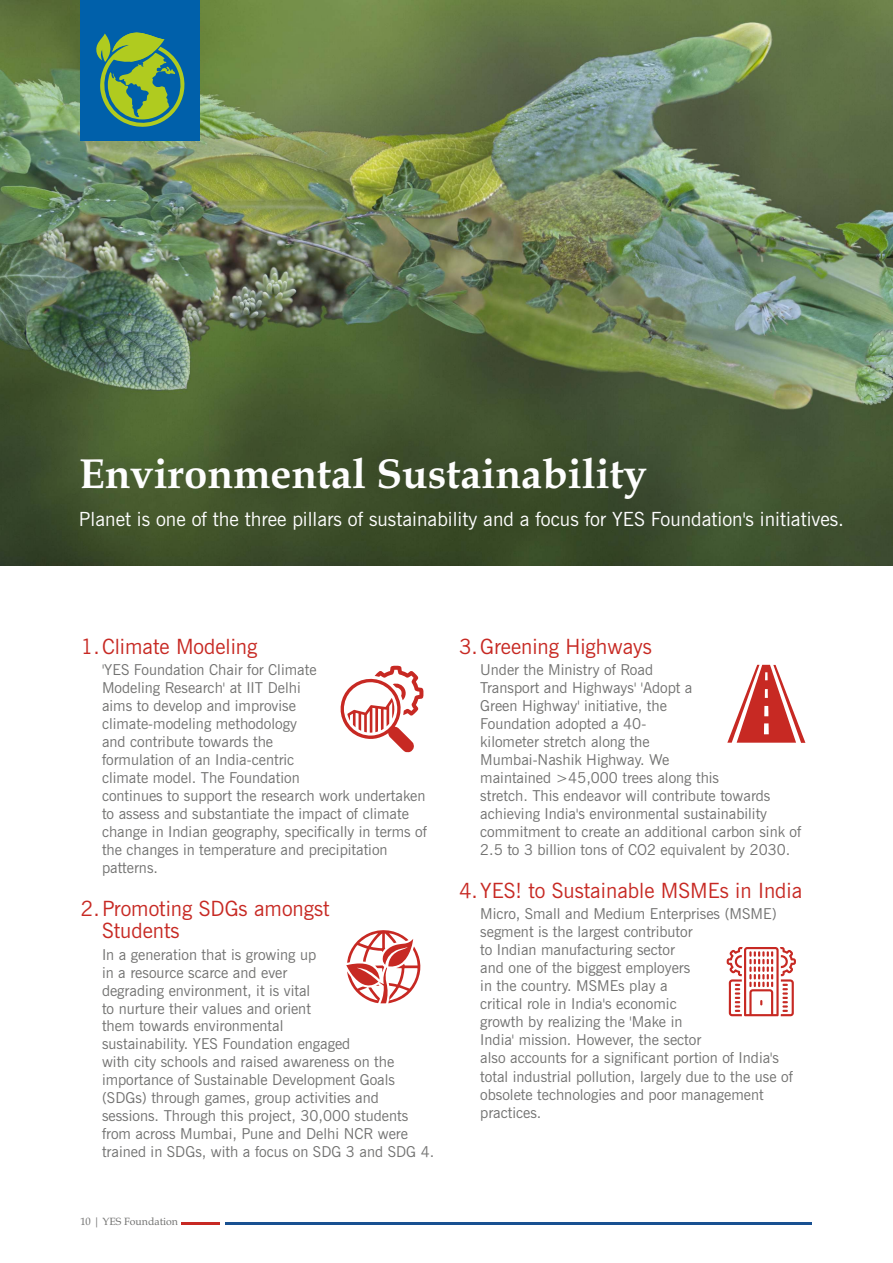
<style>
.page{position:relative;width:893px;height:1263px;background:#fff}
.page>*{position:absolute;margin:0;border:0;box-sizing:border-box;transform-origin:0 0}
.t1{font:700 42px "Book Antiqua";color:#fefefe}
.t2{font:21px/22.6px "News Gothic BT";color:#c72923}
.t3{font:19.5px "News Gothic BT";color:#fefefe}
.t4{font:15px/18px "News Gothic BT";color:#727271}
.t5{font:10.5px "Book Antiqua";color:#727271}
</style>
<div class="page">
<img style="left:0;top:0;width:893px;height:565px">
<svg style="left:340px;top:666px;width:83px;height:86px"></svg>
<svg style="left:346px;top:930px;width:75px;height:73px"></svg>
<hr style="left:225px;top:1222px;width:587px;height:3px;background:#185091">
<hr style="left:181px;top:1222px;width:39px;height:3px;background:#c72923">
<svg style="left:727px;top:665px;width:78px;height:78px"></svg>
<svg style="left:727px;top:947px;width:69px;height:69px"></svg>
<div style="left:81px;top:0;width:119px;height:140px;background:#0060aa"></div>
<svg style="left:96px;top:32px;width:89px;height:95px"></svg>
<h1 class="t1" style="left:79px;top:457px;width:570px">Environmental Sustainability</h1>
<h3 class="t3" style="left:79px;top:511px;width:767px">Planet is one of the three pillars of sustainability and a focus for YES Foundation's initiatives.</h3>
<h2 class="t2" style="left:81px;top:637px;width:178px">1. Climate Modeling</h2>
<p class="t4" style="left:102px;top:662px;width:326px">'YES Foundation Chair for Climate<br>Modeling Research' at IIT Delhi<br>aims to develop and improvise<br>climate-modeling methodology<br>and contribute towards the<br>formulation of an India-centric<br>climate model. The Foundation<br>continues to support the research work undertaken to assess and substantiate the impact of climate change in Indian geography, specifically in terms of the changes in temperature and precipitation patterns.</p>
<h2 class="t2" style="left:102px;top:899px;width:229px;text-indent:-21px">2. Promoting SDGs amongst<br>Students</h2>
<p class="t4" style="left:102px;top:947px;width:334px">In a generation that is growing up<br>in a resource scarce and ever<br>degrading environment, it is vital<br>to nurture their values and orient<br>them towards environmental<br>sustainability. YES Foundation engaged<br>with city schools and raised awareness on the importance of Sustainable Development Goals (SDGs) through games, group activities and sessions. Through this project, 30,000 students from across Mumbai, Pune and Delhi NCR were trained in SDGs, with a focus on SDG 3 and SDG 4.</p>
<p class="t5" style="left:80px;top:1217px;width:99px">10 | YES Foundation</p>
<h2 class="t2" style="left:459px;top:637px;width:195px">3. Greening Highways</h2>
<p class="t4" style="left:480px;top:662px;width:322px">Under the Ministry of Road<br>Transport and Highways' 'Adopt a<br>Green Highway' initiative, the<br>Foundation adopted a 40-<br>kilometer stretch along the<br>Mumbai-Nashik Highway. We<br>maintained &gt;45,000 trees along this<br>stretch. This endeavor will contribute towards achieving India's environmental sustainability commitment to create an additional carbon sink of 2.5 to 3 billion tons of CO2 equivalent by 2030.</p>
<h2 class="t2" style="left:459px;top:881px;width:345px">4. YES! to Sustainable MSMEs in India</h2>
<p class="t4" style="left:480px;top:906px;width:300px">Micro, Small and Medium Enterprises (MSME) segment is the largest contributor<br>to Indian manufacturing sector<br>and one of the biggest employers<br>in the country. MSMEs play a<br>critical role in India's economic<br>growth by realizing the 'Make in<br>India' mission. However, the sector<br>also accounts for a significant portion of India's</p>
<p class="t4" style="left:480px;top:1069px;width:314px">total industrial pollution, largely due to the use of obsolete technologies and poor management practices.</p>
</div>
